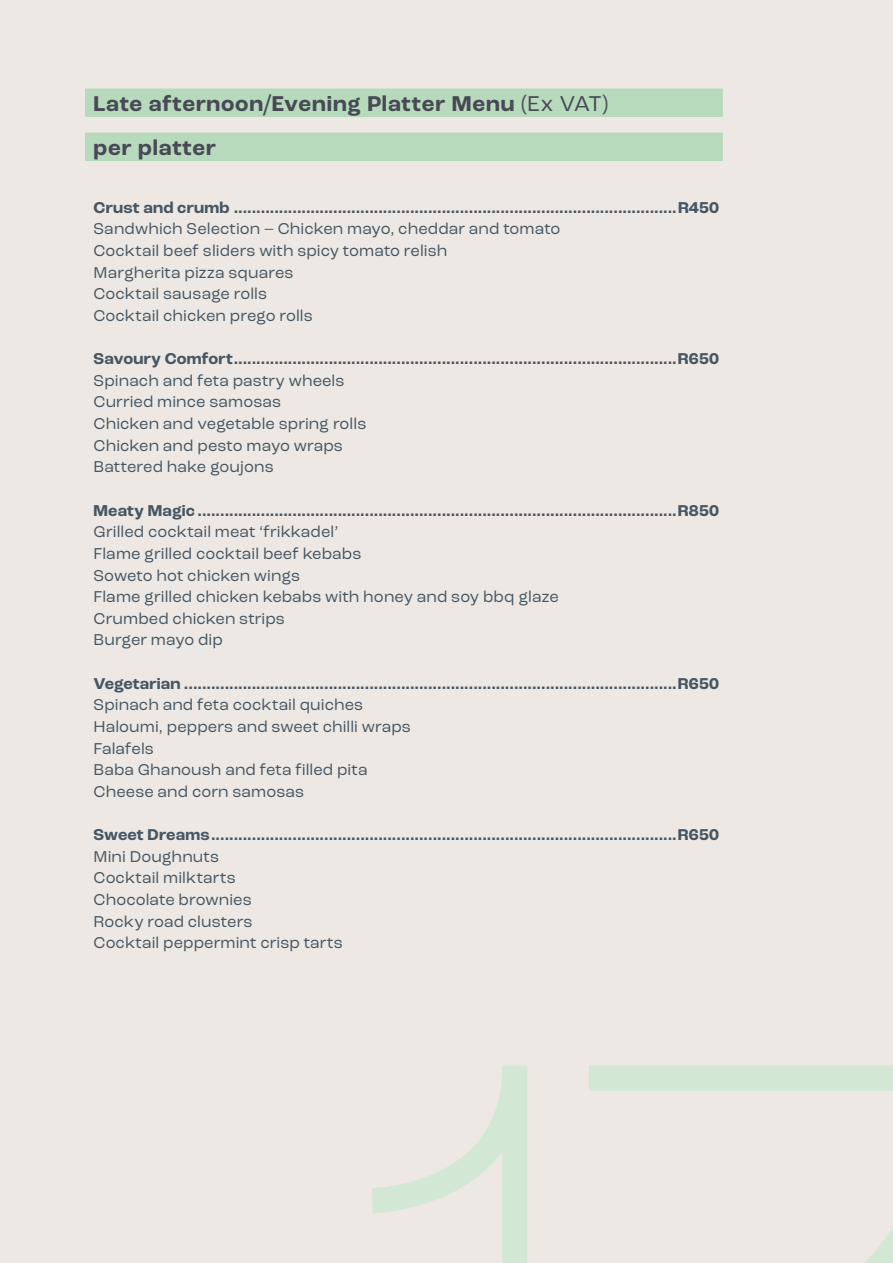
<style>
.page{position:relative;width:893px;height:1263px;background:#ede8e3}
.page>*{position:absolute;margin:0;border:0;box-sizing:border-box;transform-origin:0 0}
.t1{font:700 22.5px/44px "Roc Grotesk";letter-spacing:.035em;color:#474a54}
.t2{font:16.5px/21.6px "Roc Grotesk";letter-spacing:.005em;color:#465663}
.t3{font:700 16.5px "Roc Grotesk";letter-spacing:.01em;color:#465663}
.s1{font-weight:400}
</style>
<div class="page">
<svg style="left:372px;top:1065px;width:155px;height:198px"></svg>
<svg style="left:589px;top:1065px;width:304px;height:198px"></svg>
<div style="left:85px;top:89px;width:638px;height:28px;background:#b7dabc"></div>
<div style="left:85px;top:133px;width:638px;height:28px;background:#b7dabc"></div>
<h1 class="t1" style="left:94px;top:82px;width:516px">Late afternoon/Evening Platter Menu <span class="s1">(Ex VAT) </span>per platter</h1>
<p class="t3" style="left:94px;top:197px;width:627px">Crust and crumb ..................................................................................................R450</p>
<p class="t2" style="left:94px;top:218px;width:468px">Sandwhich Selection – Chicken mayo, cheddar and tomato Cocktail beef sliders with spicy tomato relish<br>Margherita pizza squares<br>Cocktail sausage rolls<br>Cocktail chicken prego rolls</p>
<p class="t3" style="left:94px;top:348px;width:627px">Savoury Comfort..................................................................................................R650</p>
<p class="t2" style="left:94px;top:370px;width:274px">Spinach and feta pastry wheels<br>Curried mince samosas<br>Chicken and vegetable spring rolls<br>Chicken and pesto mayo wraps<br>Battered hake goujons</p>
<p class="t3" style="left:94px;top:500px;width:627px">Meaty Magic ..........................................................................................................R850</p>
<p class="t2" style="left:94px;top:521px;width:467px">Grilled cocktail meat ‘frikkadel’<br>Flame grilled cocktail beef kebabs<br>Soweto hot chicken wings<br>Flame grilled chicken kebabs with honey and soy bbq glaze<br>Crumbed chicken strips<br>Burger mayo dip</p>
<p class="t3" style="left:94px;top:673px;width:627px">Vegetarian .............................................................................................................R650</p>
<p class="t2" style="left:94px;top:694px;width:319px">Spinach and feta cocktail quiches<br>Haloumi, peppers and sweet chilli wraps<br>Falafels<br>Baba Ghanoush and feta filled pita<br>Cheese and corn samosas</p>
<p class="t3" style="left:94px;top:824px;width:627px">Sweet Dreams.......................................................................................................R650</p>
<p class="t2" style="left:94px;top:845px;width:251px">Mini Doughnuts<br>Cocktail milktarts<br>Chocolate brownies<br>Rocky road clusters<br>Cocktail peppermint crisp tarts</p>
</div>
